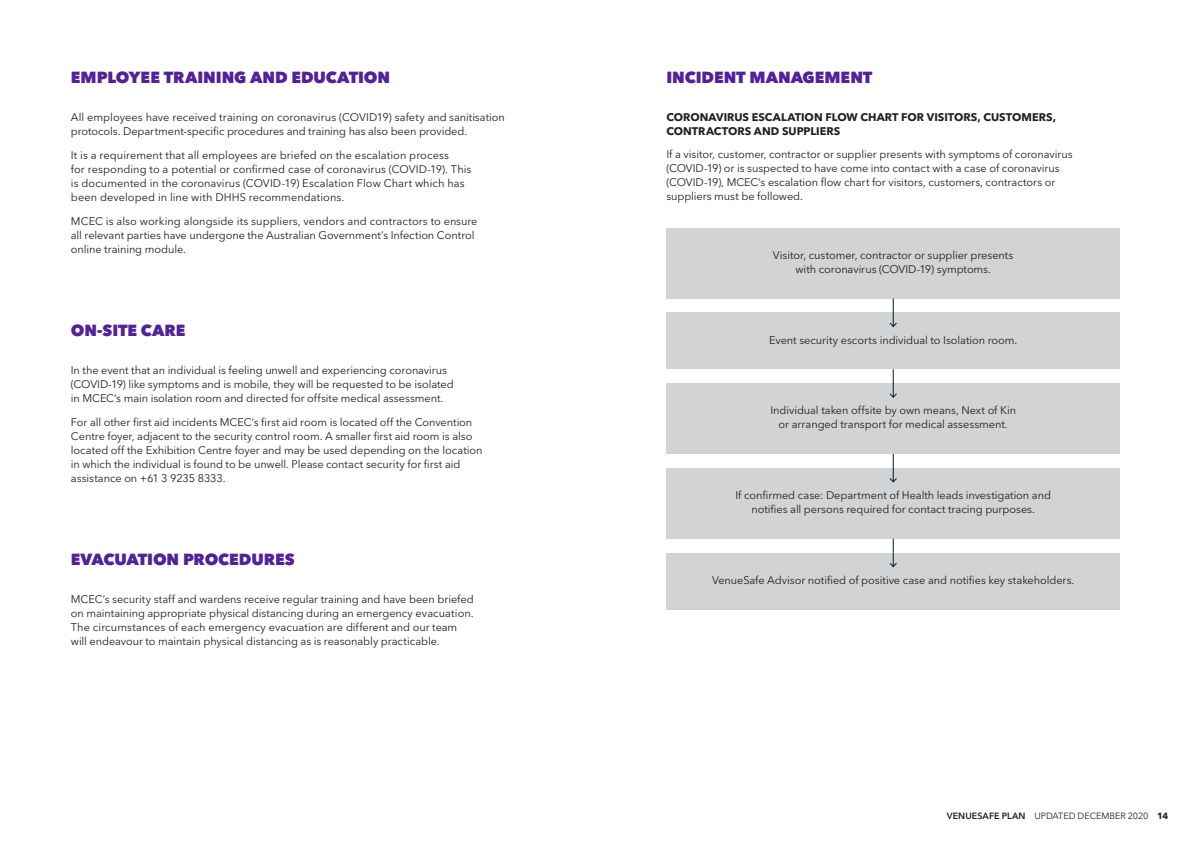
<style>
.page{position:relative;width:1191px;height:842px;background:#fff}
.page>*{position:absolute;margin:0;border:0;box-sizing:border-box;transform-origin:0 0}
.t1{font:800 16px "Avenir Next LT Pro";letter-spacing:-.01em;color:#522398}
.t2{font:11px/14px "Avenir Next LT Pro";letter-spacing:-.005em;color:#231f20}
.t3{font:700 11px/14px "Avenir Next LT Pro";color:#231f20}
.t4{font:9px "Avenir Next LT Pro";letter-spacing:-.01em;color:#231f20}
.s1{font-weight:600}
.s2{font-weight:700}
</style>
<div class="page">
<div style="left:666px;top:228px;width:454px;height:70px;background:#d1d3d4"></div>
<div style="left:666px;top:313px;width:454px;height:56px;background:#d1d3d4"></div>
<div style="left:666px;top:383px;width:454px;height:71px;background:#d1d3d4"></div>
<div style="left:666px;top:468px;width:454px;height:71px;background:#d1d3d4"></div>
<div style="left:666px;top:553px;width:454px;height:56px;background:#d1d3d4"></div>
<svg style="left:889px;top:298px;width:8px;height:29px"></svg>
<svg style="left:889px;top:369px;width:8px;height:29px"></svg>
<svg style="left:889px;top:454px;width:8px;height:29px"></svg>
<svg style="left:889px;top:539px;width:8px;height:28px"></svg>
<h1 class="t1" style="left:71px;top:67px;width:321px">EMPLOYEE TRAINING AND EDUCATION</h1>
<p class="t2" style="left:71px;top:110px;width:435px">All employees have received training on coronavirus (COVID19) safety and sanitisation protocols. Department-specific procedures and training has also been provided.</p>
<p class="t2" style="left:71px;top:148px;width:402px">It is a requirement that all employees are briefed on the escalation process<br>for responding to a potential or confirmed case of coronavirus (COVID-19). This is documented in the coronavirus (COVID-19) Escalation Flow Chart which has been developed in line with DHHS recommendations.</p>
<p class="t2" style="left:71px;top:214px;width:408px">MCEC is also working alongside its suppliers, vendors and contractors to ensure all relevant parties have undergone the Australian Government’s Infection Control online training module.</p>
<h1 class="t1" style="left:71px;top:320px;width:116px">ON-SITE CARE</h1>
<p class="t2" style="left:71px;top:363px;width:384px">In the event that an individual is feeling unwell and experiencing coronavirus (COVID-19) like symptoms and is mobile, they will be requested to be isolated in MCEC’s main isolation room and directed for offsite medical assessment.</p>
<p class="t2" style="left:71px;top:415px;width:413px">For all other first aid incidents MCEC’s first aid room is located off the Convention Centre foyer, adjacent to the security control room. A smaller first aid room is also located off the Exhibition Centre foyer and may be used depending on the location in which the individual is found to be unwell. Please contact security for first aid assistance on +61 3 9235 8333.</p>
<h1 class="t1" style="left:71px;top:549px;width:225px">EVACUATION PROCEDURES</h1>
<p class="t2" style="left:71px;top:592px;width:404px">MCEC’s security staff and wardens receive regular training and have been briefed on maintaining appropriate physical distancing during an emergency evacuation.<br>The circumstances of each emergency evacuation are different and our team will endeavour to maintain physical distancing as is reasonably practicable.</p>
<h1 class="t1" style="left:666px;top:67px;width:207px">INCIDENT MANAGEMENT</h1>
<p class="t3" style="left:666px;top:110px;width:391px">CORONAVIRUS ESCALATION FLOW CHART FOR VISITORS, CUSTOMERS,<br>CONTRACTORS AND SUPPLIERS</p>
<p class="t2" style="left:666px;top:147px;width:408px">If a visitor, customer, contractor or supplier presents with symptoms of coronavirus (COVID-19) or is suspected to have come into contact with a case of coronavirus (COVID-19), MCEC’s escalation flow chart for visitors, customers, contractors or suppliers must be followed.</p>
<p class="t2" style="left:773px;top:248px;width:242px;text-align:center">Visitor, customer, contractor or supplier presents with coronavirus (COVID-19) symptoms.</p>
<p class="t2" style="left:769px;top:333px;width:250px">Event security escorts individual to Isolation room.</p>
<p class="t2" style="left:770px;top:404px;width:247px;text-align:center">Individual taken offsite by own means, Next of Kin or arranged transport for medical assessment.</p>
<p class="t2" style="left:735px;top:488px;width:317px;text-align:center">If confirmed case: Department of Health leads investigation and notifies all persons required for contact tracing purposes.</p>
<p class="t2" style="left:712px;top:573px;width:364px">VenueSafe Advisor notified of positive case and notifies key stakeholders.</p>
<p class="t4" style="left:946px;top:811px;width:223px"><span class="s1">VENUESAFE PLAN</span> UPDATED DECEMBER 2020 <span class="s2">14</span></p>
</div>
